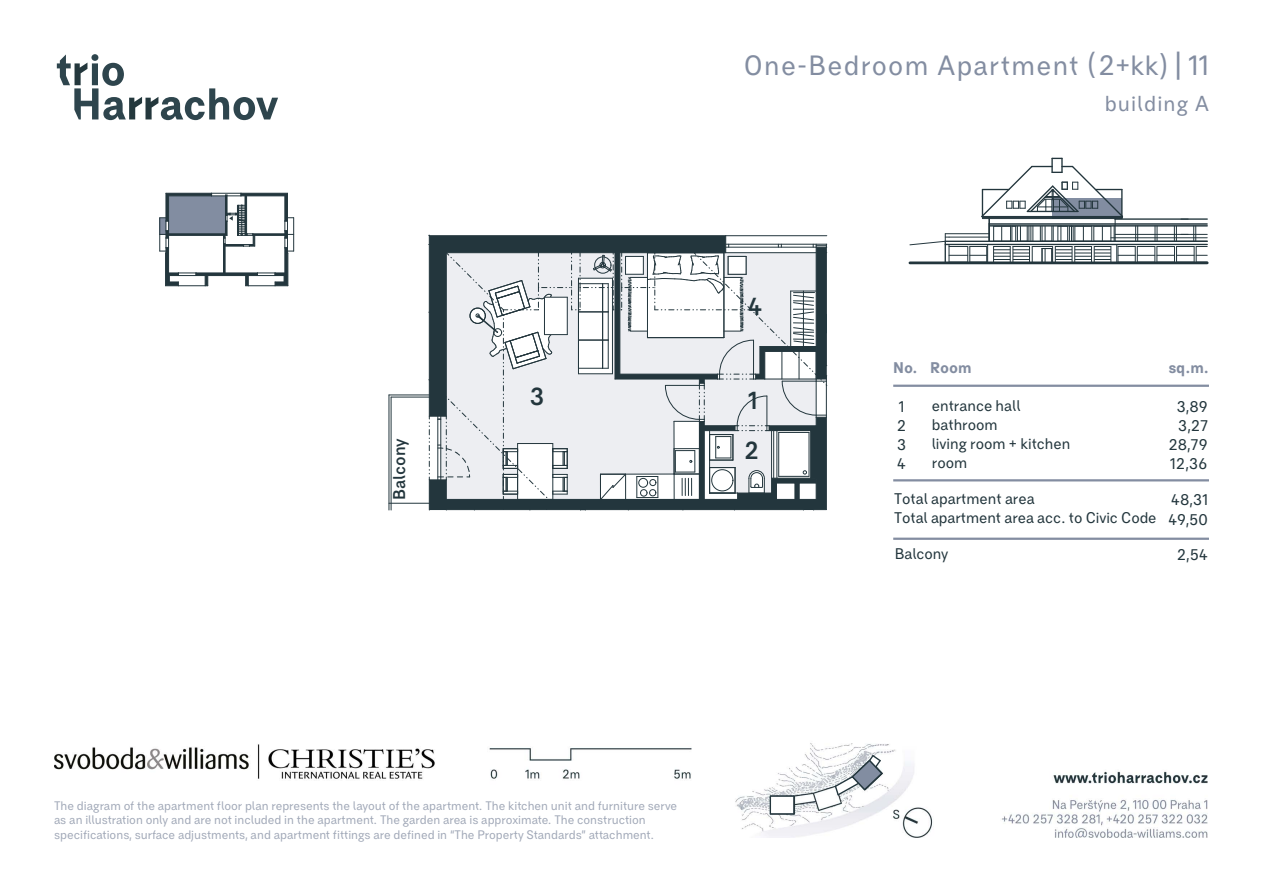
<style>
.page{position:relative;width:1263px;height:893px;background:#fff}
.page>*{position:absolute;margin:0;border:0;box-sizing:border-box;transform-origin:0 0}
.t1{font:27px "BC Falster Grotesk RB";letter-spacing:.05em;color:#838da1}
.t2{font:700 23.85px/49.3px "BC Falster Grotesk LM";color:#23363d}
.t3{font:21px "BC Falster Grotesk RB";letter-spacing:.05em;color:#838da1}
.t4{font:700 16.65px "BC Falster Grotesk LM";letter-spacing:-.01em;color:#23363d}
.t5{font:15px/19.2px "BC Falster Grotesk RB";letter-spacing:-.005em;color:#23363d}
.t6{font:700 15px "BC Falster Grotesk RB";color:#838da1}
.t7{font:12px/14.4px "BC Falster Grotesk RB";color:#838da1}
</style>
<div class="page">
<img style="left:54px;top:743px;width:1153px;height:95px">
<hr style="left:770px;top:795px;width:24px;height:2px;background:#23363d">
<svg style="left:770px;top:796px;width:24px;height:18px"></svg>
<svg style="left:909px;top:158px;width:298px;height:106px"></svg>
<svg style="left:834px;top:754px;width:50px;height:43px"></svg>
<hr style="left:159px;top:218px;width:1px;height:33px;background:#23363d">
<svg style="left:160px;top:193px;width:134px;height:93px"></svg>
<hr style="left:391px;top:397px;width:1px;height:113px;background:#23363d">
<hr style="left:391px;top:397px;width:38px;height:1px;background:#23363d">
<hr style="left:389px;top:503px;width:40px;height:1px;background:#23363d">
<hr style="left:389px;top:395px;width:1px;height:115px;background:#23363d">
<hr style="left:389px;top:395px;width:40px;height:1px;background:#23363d">
<svg style="left:428px;top:234px;width:400px;height:277px"></svg>
<div style="left:38px;top:787px;width:670px;height:65px;background:#fff"></div>
<svg style="left:57px;top:54px;width:221px;height:66px"></svg>
<hr style="left:893px;top:385px;width:316px;height:2px;background:#838da1">
<hr style="left:893px;top:479px;width:316px;height:2px;background:#838da1">
<hr style="left:893px;top:538px;width:316px;height:2px;background:#838da1">
<h3 class="t4" style="left:389px;top:500px;width:63px;rotate:-90deg">Balcony</h3>
<h2 class="t2" style="left:529px;top:372px;width:16px">3</h2>
<h1 class="t1" style="left:744px;top:49px;width:467px">One-Bedroom Apartment (2+kk) | 11</h1>
<h3 class="t3" style="left:1105px;top:90px;width:106px">building A</h3>
<h2 class="t2" style="left:748px;top:282px;width:16px">4</h2>
<h2 class="t2" style="left:744px;top:376px;width:17px">1<br>2</h2>
<p class="t6" style="left:893px;top:358px;width:26px">No.</p>
<p class="t6" style="left:930px;top:358px;width:43px">Room</p>
<p class="t6" style="left:1168px;top:358px;width:42px">sq.m.</p>
<p class="t5" style="left:932px;top:395px;width:140px">entrance hall bathroom<br>living room + kitchen room</p>
<p class="t5" style="left:899px;top:397px;width:7px">1</p>
<p class="t5" style="left:1176px;top:397px;width:33px">3,89</p>
<p class="t5" style="left:897px;top:416px;width:11px">2</p>
<p class="t5" style="left:1178px;top:416px;width:32px">3,27</p>
<p class="t5" style="left:897px;top:455px;width:11px">4</p>
<p class="t5" style="left:1170px;top:455px;width:39px">12,36</p>
<p class="t5" style="left:894px;top:490px;width:264px;line-height:18.1px">Total apartment area<br>Total apartment area acc. to Civic Code</p>
<p class="t5" style="left:895px;top:544px;width:55px">Balcony</p>
<p class="t5" style="left:897px;top:436px;width:11px">3</p>
<p class="t5" style="left:1168px;top:436px;width:41px">28,79</p>
<p class="t5" style="left:1168px;top:491px;width:41px">48,31<br>49,50</p>
<p class="t5" style="left:1177px;top:545px;width:33px">2,54</p>
<p class="t7" style="left:54px;top:798px;width:625px">The diagram of the apartment floor plan represents the layout of the apartment. The kitchen unit and furniture serve as an illustration only and are not included in the apartment. The garden area is approximate. The construction specifications, surface adjustments, and apartment fittings are defined in “The Property Standards” attachment.</p>
</div>
